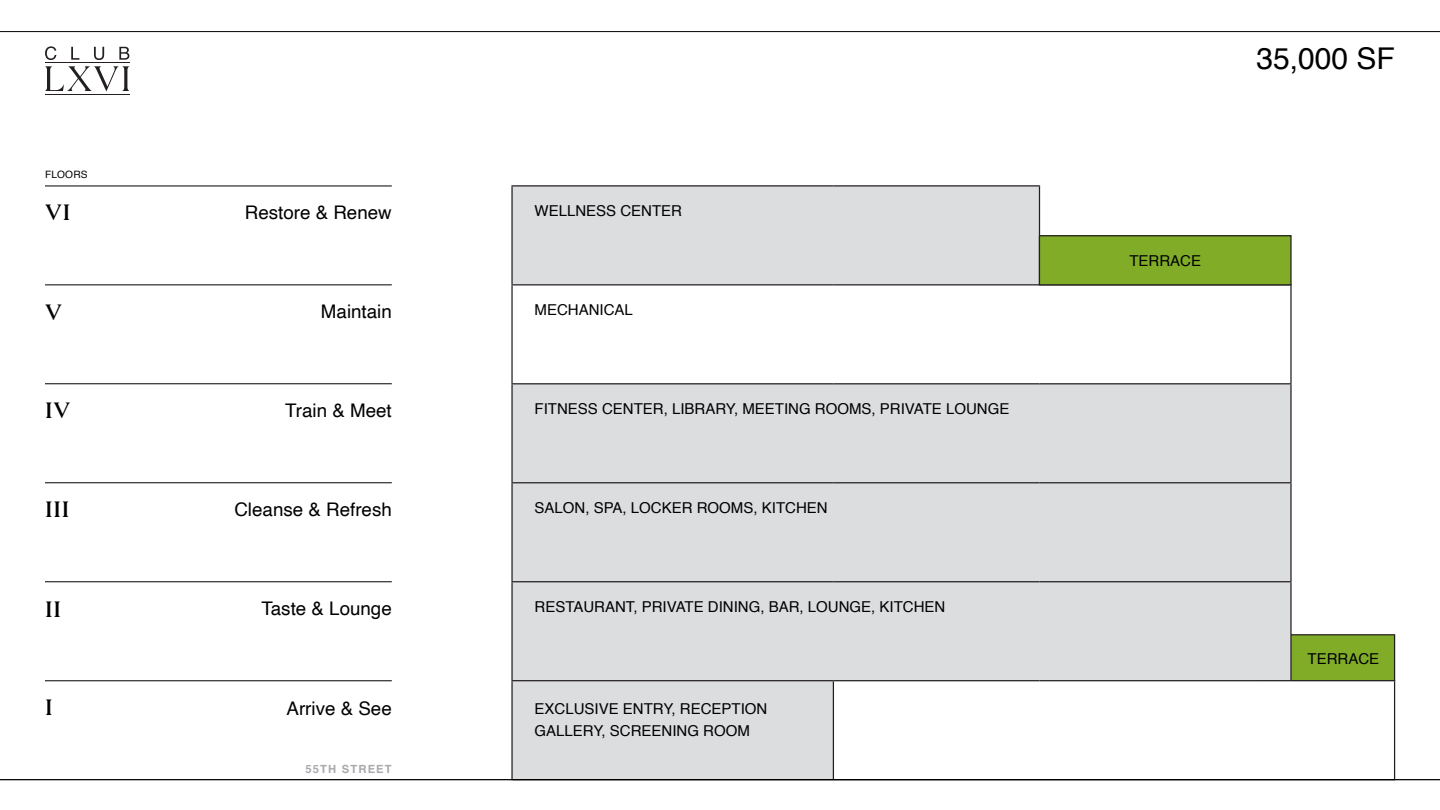
<style>
.page{position:relative;width:1440px;height:810px;background:#fff}
.page>*{position:absolute;margin:0;border:0;box-sizing:border-box;transform-origin:0 0}
.t1{font:30px "Helvetica";color:#000}
.t2{font:500 22.12px "Domaine Text";letter-spacing:.04em;color:#000}
.t3{font:18.75px "Helvetica";color:#000}
.t4{font:15px/22.5px "Helvetica";color:#000}
.t5{font:700 11.25px "Helvetica";letter-spacing:.1em;color:#a8a9ad}
.t6{font:10.12px "Helvetica";letter-spacing:.02em;color:#000}
</style>
<div class="page">
<svg style="left:513px;top:186px;width:882px;height:593px;fill:#dcdddf"></svg>
<hr style="left:511px;top:185px;width:322px;height:2px;background:#231f20">
<hr style="left:511px;top:187px;width:2px;height:97px;background:#231f20">
<hr style="left:833px;top:185px;width:207px;height:2px;background:#231f20">
<hr style="left:1039px;top:187px;width:1px;height:97px;background:#231f20">
<hr style="left:511px;top:285px;width:2px;height:98px;background:#231f20">
<hr style="left:511px;top:383px;width:322px;height:1px;background:#231f20">
<hr style="left:511px;top:384px;width:2px;height:98px;background:#231f20">
<hr style="left:833px;top:383px;width:206px;height:1px;background:#231f20">
<hr style="left:1039px;top:383px;width:253px;height:1px;background:#231f20">
<hr style="left:511px;top:482px;width:322px;height:1px;background:#231f20">
<hr style="left:511px;top:483px;width:2px;height:98px;background:#231f20">
<hr style="left:833px;top:482px;width:206px;height:1px;background:#231f20">
<hr style="left:1039px;top:482px;width:253px;height:1px;background:#231f20">
<hr style="left:511px;top:581px;width:322px;height:1px;background:#231f20">
<hr style="left:511px;top:582px;width:2px;height:98px;background:#231f20">
<hr style="left:833px;top:581px;width:206px;height:1px;background:#231f20">
<hr style="left:1039px;top:581px;width:253px;height:1px;background:#231f20">
<hr style="left:511px;top:680px;width:322px;height:1px;background:#231f20">
<hr style="left:511px;top:681px;width:2px;height:98px;background:#231f20">
<hr style="left:833px;top:681px;width:1px;height:98px;background:#231f20">
<hr style="left:833px;top:680px;width:206px;height:1px;background:#231f20">
<hr style="left:1039px;top:680px;width:252px;height:1px;background:#231f20">
<hr style="left:1291px;top:680px;width:104px;height:1px;background:#231f20">
<hr style="left:1394px;top:681px;width:1px;height:98px;background:#231f20">
<hr style="left:511px;top:284px;width:322px;height:1px;background:#231f20">
<hr style="left:833px;top:284px;width:206px;height:1px;background:#231f20">
<hr style="left:1290px;top:285px;width:2px;height:98px;background:#231f20">
<hr style="left:1290px;top:384px;width:2px;height:98px;background:#231f20">
<hr style="left:1290px;top:483px;width:2px;height:98px;background:#231f20">
<hr style="left:1290px;top:582px;width:2px;height:98px;background:#231f20">
<hr style="left:0;top:779px;width:1440px;height:1px;background:#000">
<hr style="left:0;top:31px;width:1440px;height:1px;background:#000">
<hr style="left:45px;top:383px;width:347px;height:1px;background:#000">
<hr style="left:45px;top:482px;width:347px;height:1px;background:#000">
<hr style="left:45px;top:284px;width:347px;height:1px;background:#000">
<hr style="left:45px;top:581px;width:347px;height:1px;background:#000">
<hr style="left:45px;top:186px;width:347px;height:1px;background:#000">
<hr style="left:45px;top:680px;width:347px;height:1px;background:#000">
<svg style="left:45px;top:66px;width:84px;height:25px"></svg>
<hr style="left:45px;top:62px;width:84px;height:1px;background:#231f20">
<svg style="left:45px;top:46px;width:11px;height:14px"></svg>
<svg style="left:71px;top:47px;width:8px;height:13px"></svg>
<svg style="left:94px;top:47px;width:10px;height:13px"></svg>
<svg style="left:119px;top:47px;width:10px;height:13px"></svg>
<hr style="left:45px;top:94px;width:84px;height:1px;background:#231f20">
<div style="left:1039px;top:236px;width:252px;height:49px;background:#80ac28"></div>
<div style="left:1039px;top:235px;width:253px;height:50px;border:1px solid #231f20"></div>
<p class="t1" style="left:1257px;top:36px;width:140px">35,000 SF</p>
<p class="t6" style="left:45px;top:167px;width:44px">FLOORS</p>
<p class="t2" style="left:45px;top:198px;width:27px">VI</p>
<p class="t3" style="left:245px;top:198px;width:148px">Restore &amp; Renew</p>
<p class="t4" style="left:535px;top:200px;width:149px">WELLNESS CENTER</p>
<p class="t4" style="left:1129px;top:250px;width:73px">TERRACE</p>
<p class="t2" style="left:45px;top:298px;width:18px">V</p>
<p class="t3" style="left:321px;top:297px;width:72px">Maintain</p>
<p class="t4" style="left:535px;top:299px;width:100px">MECHANICAL</p>
<p class="t2" style="left:45px;top:396px;width:27px">IV</p>
<p class="t3" style="left:285px;top:396px;width:108px">Train &amp; Meet</p>
<p class="t4" style="left:535px;top:398px;width:476px">FITNESS CENTER, LIBRARY, MEETING ROOMS, PRIVATE LOUNGE</p>
<p class="t2" style="left:45px;top:495px;width:26px">III</p>
<p class="t3" style="left:234px;top:494px;width:159px">Cleanse &amp; Refresh</p>
<p class="t4" style="left:535px;top:497px;width:295px">SALON, SPA, LOCKER ROOMS, KITCHEN</p>
<p class="t2" style="left:45px;top:595px;width:18px">II</p>
<p class="t3" style="left:262px;top:594px;width:132px">Taste &amp; Lounge</p>
<p class="t4" style="left:535px;top:596px;width:412px">RESTAURANT, PRIVATE DINING, BAR, LOUNGE, KITCHEN</p>
<p class="t4" style="left:1308px;top:648px;width:73px">TERRACE</p>
<p class="t2" style="left:45px;top:693px;width:9px">I</p>
<p class="t3" style="left:287px;top:694px;width:107px">Arrive &amp; See</p>
<p class="t4" style="left:535px;top:698px;width:234px">EXCLUSIVE ENTRY, RECEPTION<br>GALLERY, SCREENING ROOM</p>
<p class="t5" style="left:306px;top:760px;width:88px">55TH STREET</p>
</div>
